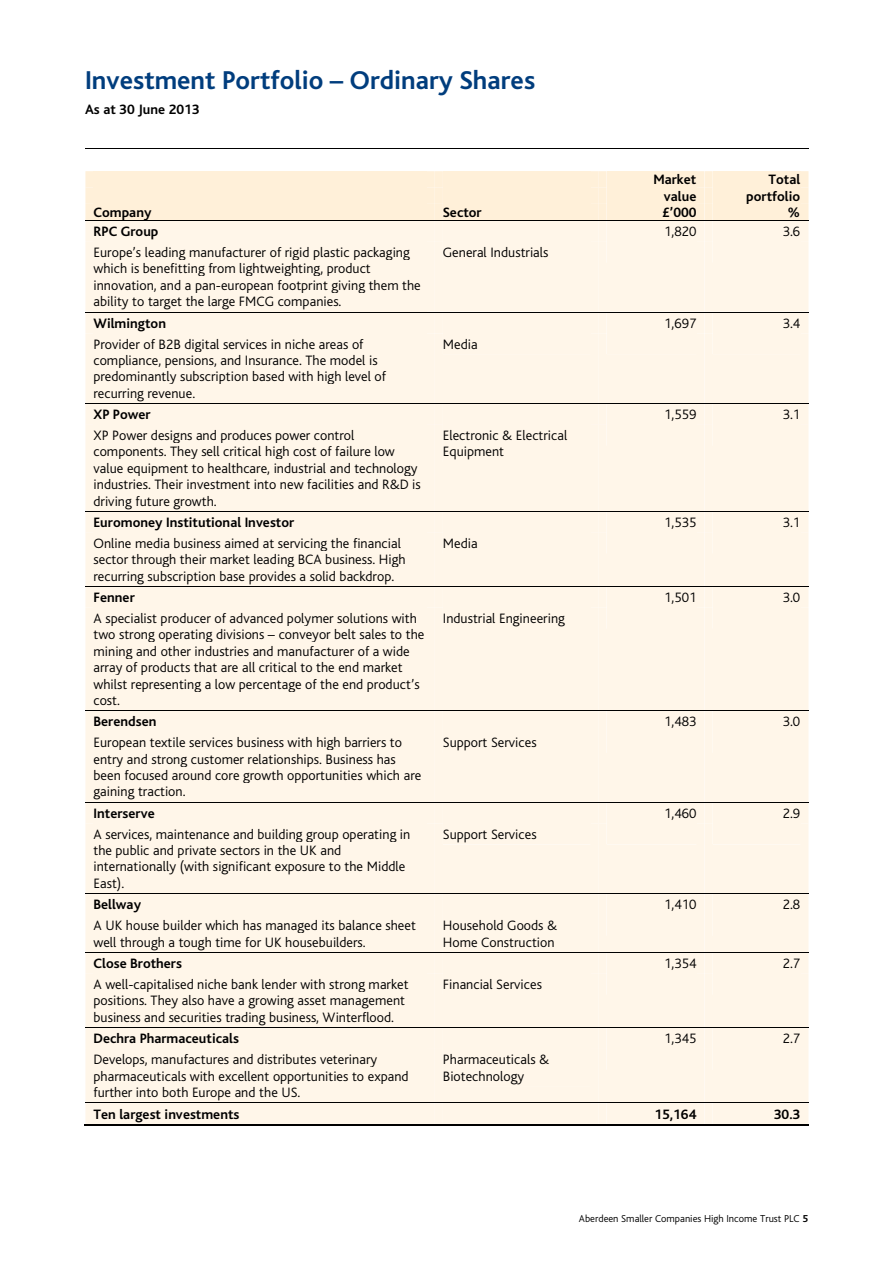
<style>
.page{position:relative;width:893px;height:1263px;background:#fff}
.page>*{position:absolute;margin:0;border:0;box-sizing:border-box;transform-origin:0 0}
.t1{font:700 27px "Bliss";color:#003d7d}
.t2{font:300 14.25px/16.4px "Bliss";color:#000}
.t3{font:700 14.25px "Bliss";color:#000}
.t4{font:300 10.5px "Bliss";letter-spacing:-.005em;color:#000}
.s1{font-weight:700}
</style>
<div class="page">
<hr style="left:85px;top:148px;width:723px;height:1px;background:#000">
<div style="left:85px;top:171px;width:723px;height:953px;background:#fff6e9"></div>
<div style="left:713px;top:1103px;width:87px;height:21px;background:#fff6e9"></div>
<hr style="left:85px;top:1103px;width:723px;height:1px;background:#000">
<hr style="left:84px;top:1124px;width:351px;height:2px;background:#000">
<hr style="left:434px;top:1124px;width:164px;height:2px;background:#000">
<hr style="left:597px;top:1124px;width:108px;height:2px;background:#000">
<hr style="left:703px;top:1124px;width:105px;height:2px;background:#000">
<h1 class="t1" style="left:85px;top:70px;width:452px">Investment Portfolio – Ordinary Shares</h1>
<p class="t3" style="left:85px;top:104px;width:116px">As at 30 June 2013</p>
<p class="t3" style="left:653px;top:174px;width:44px">Market</p>
<p class="t3" style="left:768px;top:174px;width:33px">Total</p>
<p class="t3" style="left:664px;top:190px;width:34px">value</p>
<p class="t3" style="left:746px;top:190px;width:55px">portfolio</p>
<p class="t3" style="left:94px;top:207px;width:59px">Company</p>
<p class="t3" style="left:443px;top:207px;width:40px">Sector</p>
<p class="t3" style="left:662px;top:207px;width:36px">£’000</p>
<p class="t3" style="left:787px;top:207px;width:14px">%</p>
<p class="t3" style="left:94px;top:226px;width:66px">RPC Group</p>
<p class="t2" style="left:664px;top:225px;width:34px">1,820</p>
<p class="t2" style="left:783px;top:225px;width:19px">3.6</p>
<p class="t2" style="left:94px;top:246px;width:329px">Europe’s leading manufacturer of rigid plastic packaging which is benefitting from lightweighting, product innovation, and a pan-european footprint giving them the ability to target the large FMCG companies.</p>
<p class="t2" style="left:443px;top:246px;width:107px">General Industrials</p>
<p class="t3" style="left:94px;top:318px;width:74px">Wilmington</p>
<p class="t2" style="left:664px;top:316px;width:34px">1,697</p>
<p class="t2" style="left:783px;top:316px;width:19px">3.4</p>
<p class="t2" style="left:94px;top:337px;width:294px">Provider of B2B digital services in niche areas of compliance, pensions, and Insurance. The model is predominantly subscription based with high level of recurring revenue.</p>
<p class="t2" style="left:443px;top:337px;width:36px">Media</p>
<p class="t3" style="left:94px;top:409px;width:59px">XP Power</p>
<p class="t2" style="left:664px;top:408px;width:34px">1,559</p>
<p class="t2" style="left:783px;top:408px;width:19px">3.1</p>
<p class="t2" style="left:94px;top:429px;width:329px">XP Power designs and produces power control components. They sell critical high cost of failure low value equipment to healthcare, industrial and technology industries. Their investment into new facilities and R&amp;D is driving future growth.</p>
<p class="t2" style="left:443px;top:429px;width:126px">Electronic &amp; Electrical<br>Equipment</p>
<p class="t3" style="left:94px;top:517px;width:202px">Euromoney Institutional Investor</p>
<p class="t2" style="left:664px;top:516px;width:34px">1,535</p>
<p class="t2" style="left:783px;top:516px;width:19px">3.1</p>
<p class="t2" style="left:94px;top:536px;width:314px">Online media business aimed at servicing the financial sector through their market leading BCA business. High recurring subscription base provides a solid backdrop.</p>
<p class="t2" style="left:443px;top:536px;width:36px">Media</p>
<p class="t3" style="left:94px;top:592px;width:43px">Fenner</p>
<p class="t2" style="left:664px;top:591px;width:34px">1,501</p>
<p class="t2" style="left:783px;top:591px;width:19px">3.0</p>
<p class="t2" style="left:94px;top:611px;width:332px">A specialist producer of advanced polymer solutions with two strong operating divisions – conveyor belt sales to the mining and other industries and manufacturer of a wide array of products that are all critical to the end market whilst representing a low percentage of the end product’s cost.</p>
<p class="t2" style="left:443px;top:611px;width:124px">Industrial Engineering</p>
<p class="t3" style="left:94px;top:716px;width:64px">Berendsen</p>
<p class="t2" style="left:664px;top:715px;width:34px">1,483</p>
<p class="t2" style="left:783px;top:715px;width:19px">3.0</p>
<p class="t2" style="left:94px;top:736px;width:329px">European textile services business with high barriers to entry and strong customer relationships. Business has been focused around core growth opportunities which are gaining traction.</p>
<p class="t2" style="left:443px;top:736px;width:95px">Support Services</p>
<p class="t3" style="left:94px;top:808px;width:63px">Interserve</p>
<p class="t2" style="left:664px;top:806px;width:34px">1,460</p>
<p class="t2" style="left:783px;top:806px;width:19px">2.9</p>
<p class="t2" style="left:94px;top:827px;width:318px">A services, maintenance and building group operating in the public and private sectors in the UK and internationally (with significant exposure to the Middle East).</p>
<p class="t2" style="left:443px;top:827px;width:95px">Support Services</p>
<p class="t3" style="left:94px;top:899px;width:49px">Bellway</p>
<p class="t2" style="left:664px;top:898px;width:34px">1,410</p>
<p class="t2" style="left:783px;top:898px;width:19px">2.8</p>
<p class="t2" style="left:94px;top:919px;width:324px">A UK house builder which has managed its balance sheet well through a tough time for UK housebuilders.</p>
<p class="t2" style="left:443px;top:919px;width:116px">Household Goods &amp;<br>Home Construction</p>
<p class="t3" style="left:94px;top:958px;width:90px">Close Brothers</p>
<p class="t2" style="left:664px;top:957px;width:34px">1,354</p>
<p class="t2" style="left:783px;top:957px;width:19px">2.7</p>
<p class="t2" style="left:94px;top:978px;width:316px">A well-capitalised niche bank lender with strong market positions. They also have a growing asset management business and securities trading business, Winterflood.</p>
<p class="t2" style="left:443px;top:978px;width:101px">Financial Services</p>
<p class="t3" style="left:94px;top:1033px;width:147px">Dechra Pharmaceuticals</p>
<p class="t2" style="left:664px;top:1032px;width:34px">1,345</p>
<p class="t2" style="left:783px;top:1032px;width:19px">2.7</p>
<p class="t2" style="left:94px;top:1053px;width:317px">Develops, manufactures and distributes veterinary pharmaceuticals with excellent opportunities to expand further into both Europe and the US.</p>
<p class="t2" style="left:443px;top:1053px;width:108px">Pharmaceuticals &amp;<br>Biotechnology</p>
<p class="t3" style="left:94px;top:1108px;width:147px">Ten largest investments</p>
<p class="t3" style="left:654px;top:1108px;width:43px">15,164</p>
<p class="t3" style="left:774px;top:1108px;width:28px">30.3</p>
<p class="t4" style="left:579px;top:1215px;width:231px">Aberdeen Smaller Companies High Income Trust PLC <span class="s1">5</span></p>
</div>
